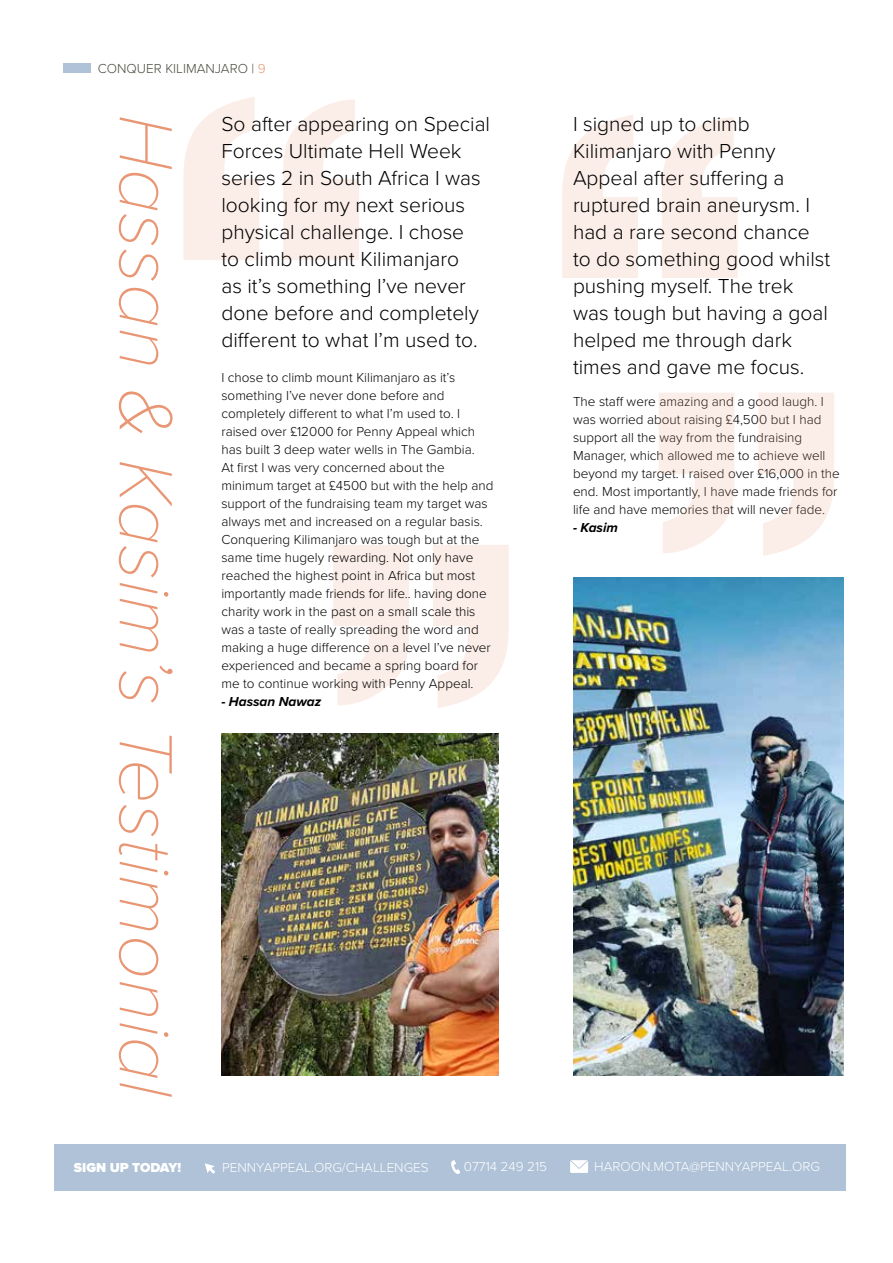
<style>
.page{position:relative;width:893px;height:1263px;background:#fff}
.page>*{position:absolute;margin:0;border:0;box-sizing:border-box;transform-origin:0 0}
.t1{font:italic 100 78px "Proxima Nova";color:#e99674}
.t2{font:300 21px/27px "Proxima Nova";color:#000}
.t3{font:300 13.5px/18px "Proxima Nova";color:#000}
.t4{font:300 13.5px "Proxima Nova";color:#fff}
.t5{font:300 13.5px "Proxima Nova";color:#494c3e}
.t6{font:italic 700 13.5px "Proxima Nova";color:#000}
.t7{font:900 13.5px "Proxima Nova";color:#fff}
.s1{color:#e99674}
</style>
<div class="page">
<div style="left:64px;top:63px;width:27px;height:10px;background:#afc2d7"></div>
<div style="left:54px;top:1144px;width:791px;height:47px;background:#afc2d7"></div>
<svg style="left:570px;top:1160px;width:18px;height:13px"></svg>
<svg style="left:205px;top:1163px;width:10px;height:11px"></svg>
<svg style="left:451px;top:1160px;width:9px;height:14px"></svg>
<svg style="left:333px;top:545px;width:176px;height:163px"></svg>
<svg style="left:183px;top:97px;width:176px;height:163px"></svg>
<svg style="left:659px;top:393px;width:175px;height:163px"></svg>
<svg style="left:562px;top:115px;width:176px;height:163px"></svg>
<img style="left:573px;top:577px;width:270px;height:498px">
<img style="left:221px;top:733px;width:277px;height:342px">
<p class="t5" style="left:98px;top:58px;width:169px">CONQUER KILIMANJARO | <span class="s1">9</span></p>
<p class="t2" style="left:221px;top:110px;width:270px">So after appearing on Special<br>Forces Ultimate Hell Week series 2 in South Africa I was looking for my next serious physical challenge. I chose<br>to climb mount Kilimanjaro<br>as it’s something I’ve never done before and completely different to what I’m used to.</p>
<h1 class="t1" style="left:204px;top:115px;width:984px;rotate:90deg">Hassan &amp; Kasim’s Testimonial</h1>
<p class="t2" style="left:573px;top:110px;width:259px">I signed up to climb<br>Kilimanjaro with Penny<br>Appeal after suffering a ruptured brain aneurysm. I had a rare second chance to do something good whilst pushing myself. The trek was tough but having a goal helped me through dark times and gave me focus.</p>
<p class="t3" style="left:221px;top:368px;width:274px">I chose to climb mount Kilimanjaro as it’s something I’ve never done before and completely different to what I’m used to. I raised over £12000 for Penny Appeal which has built 3 deep water wells in The Gambia.<br>At first I was very concerned about the minimum target at £4500 but with the help and support of the fundraising team my target was always met and increased on a regular basis.<br>Conquering Kilimanjaro was tough but at the same time hugely rewarding. Not only have reached the highest point in Africa but most importantly made friends for life.. having done charity work in the past on a small scale this was a taste of really spreading the word and making a huge difference on a level I’ve never experienced and became a spring board for me to continue working with Penny Appeal.</p>
<p class="t6" style="left:221px;top:691px;width:101px">- Hassan Nawaz</p>
<p class="t3" style="left:573px;top:391px;width:268px">The staff were amazing and a good laugh. I was worried about raising £4,500 but I had support all the way from the fundraising Manager, which allowed me to achieve well beyond my target. I raised over £16,000 in the end. Most importantly, I have made friends for life and have memories that will never fade.</p>
<p class="t6" style="left:573px;top:517px;width:46px">- Kasim</p>
<p class="t7" style="left:74px;top:1157px;width:109px">SIGN UP TODAY!</p>
<p class="t4" style="left:222px;top:1158px;width:208px">PENNYAPPEAL.ORG/CHALLENGES</p>
<p class="t4" style="left:464px;top:1157px;width:85px">07714 249 215</p>
<p class="t4" style="left:594px;top:1156px;width:227px">HAROON.MOTA@PENNYAPPEAL.ORG</p>
</div>
